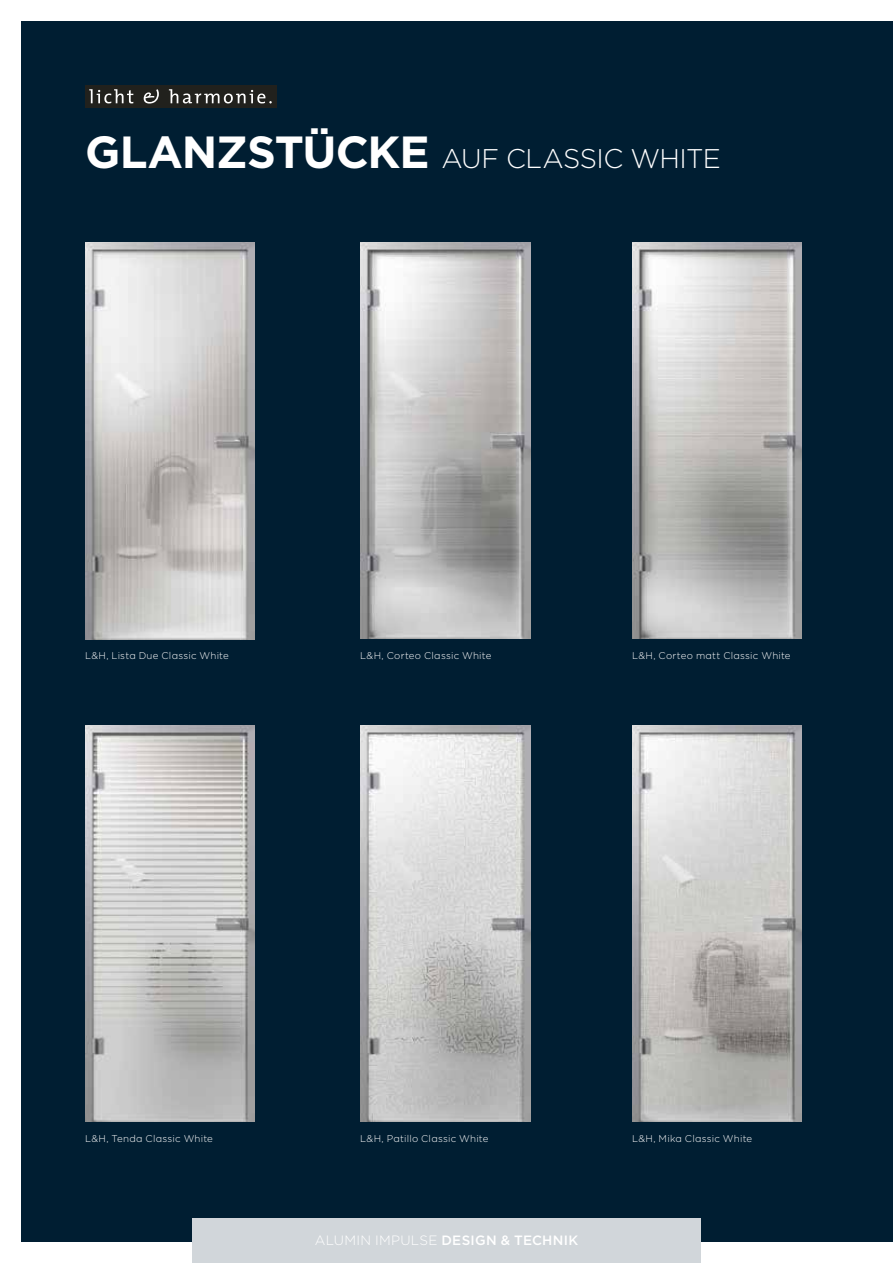
<style>
.page{position:relative;width:893px;height:1263px;background:#fff}
.page>*{position:absolute;margin:0;border:0;box-sizing:border-box;transform-origin:0 0}
.t1{font:300 27px "Gotham";letter-spacing:-.02em;color:#fff}
.t2{font:500 13.5px "Gotham";letter-spacing:.02em;color:#fff}
.t3{font:300 9.75px "Gotham";letter-spacing:.02em;color:#fff}
.s1{font-weight:700;font-size:45px}
.s2{font-weight:300}
</style>
<div class="page">
<div style="left:21px;top:21px;width:872px;height:1221px;background:#001e32"></div>
<img style="left:360px;top:242px;width:170px;height:397px">
<img style="left:360px;top:725px;width:170px;height:397px">
<img style="left:85px;top:243px;width:170px;height:397px">
<img style="left:85px;top:725px;width:170px;height:397px">
<img style="left:632px;top:242px;width:170px;height:397px">
<img style="left:632px;top:725px;width:170px;height:397px">
<div style="left:85px;top:85px;width:191px;height:23px;background:#21211d"></div>
<svg style="left:89px;top:89px;width:44px;height:14px"></svg>
<svg style="left:144px;top:89px;width:15px;height:15px"></svg>
<svg style="left:169px;top:89px;width:103px;height:14px"></svg>
<div style="left:192px;top:1218px;width:509px;height:45px;background:#d1d6da"></div>
<h1 class="t1" style="left:85px;top:142px;width:637px"><span class="s1">GLANZSTÜCKE</span> AUF CLASSIC WHITE</h1>
<p class="t3" style="left:85px;top:650px;width:145px">L&amp;H, Lista Due Classic White</p>
<p class="t3" style="left:360px;top:650px;width:133px">L&amp;H, Corteo Classic White</p>
<p class="t3" style="left:632px;top:650px;width:160px">L&amp;H, Corteo matt Classic White</p>
<p class="t3" style="left:85px;top:1133px;width:129px">L&amp;H, Tenda Classic White</p>
<p class="t3" style="left:360px;top:1133px;width:130px">L&amp;H, Patillo Classic White</p>
<h2 class="t2" style="left:315px;top:1231px;width:265px"><span class="s2">ALUMIN IMPULSE</span> DESIGN &amp; TECHNIK</h2>
<p class="t3" style="left:632px;top:1133px;width:122px">L&amp;H, Mika Classic White</p>
</div>
